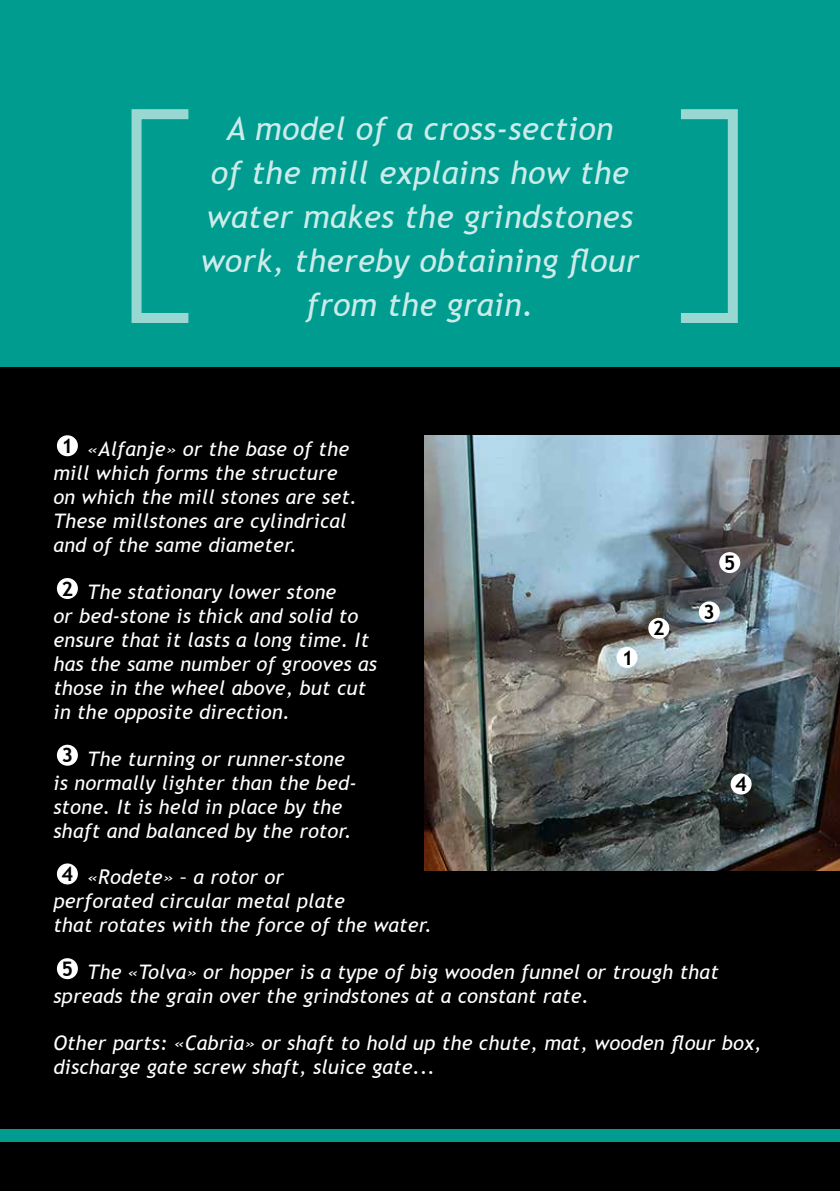
<style>
.page{position:relative;width:840px;height:1191px;background:#fff}
.page>*{position:absolute;margin:0;border:0;box-sizing:border-box;transform-origin:0 0}
.t1{font:italic 32px/44px "Trebuchet MS";letter-spacing:.01em;color:#ccebe9;text-align:center}
.t2{font:italic 20px/24px "Trebuchet MS";letter-spacing:.01em;color:#fff}
.t3{font:700 20px "Trebuchet MS";color:#000}
</style>
<div class="page">
<div style="left:0;top:0;width:839px;height:1191px;background:#009c8f"></div>
<div style="left:0;top:1142px;width:839px;height:49px;background:#000"></div>
<div style="left:0;top:367px;width:839px;height:761px;background:#000"></div>
<div style="left:131px;top:109px;width:62px;height:214px;border:10px solid #99d7d2"></div>
<div style="left:675px;top:109px;width:62px;height:214px;border:10px solid #99d7d2"></div>
<div style="left:57px;top:435px;width:21px;height:21px;background:#fff;border-radius:50%"></div>
<div style="left:57px;top:578px;width:21px;height:21px;background:#fff;border-radius:50%"></div>
<div style="left:57px;top:744px;width:21px;height:21px;background:#fff;border-radius:50%"></div>
<div style="left:57px;top:863px;width:21px;height:21px;background:#fff;border-radius:50%"></div>
<div style="left:57px;top:958px;width:21px;height:21px;background:#fff;border-radius:50%"></div>
<img style="left:424px;top:435px;width:415px;height:436px">
<div style="left:616px;top:647px;width:21px;height:21px;background:#fff;border-radius:50%"></div>
<div style="left:648px;top:618px;width:21px;height:21px;background:#fff;border-radius:50%"></div>
<div style="left:698px;top:601px;width:21px;height:21px;background:#fff;border-radius:50%"></div>
<div style="left:730px;top:773px;width:21px;height:21px;background:#fff;border-radius:50%"></div>
<div style="left:718px;top:552px;width:21px;height:21px;background:#fff;border-radius:50%"></div>
<h1 class="t1" style="left:201px;top:106px;width:440px">A model of a cross-section<br>of the mill explains how the water makes the grindstones work, thereby obtaining flour from the grain.</h1>
<p class="t2" style="left:53px;top:437px;width:305px;text-indent:8px"><sup>1</sup> «Alfanje» or the base of the mill which forms the structure on which the mill stones are set.<br>These millstones are cylindrical and of the same diameter.</p>
<p class="t2" style="left:53px;top:580px;width:325px;text-indent:8px"><sup>2</sup> The stationary lower stone<br>or bed-stone is thick and solid to ensure that it lasts a long time. It has the same number of grooves as those in the wheel above, but cut in the opposite direction.</p>
<p class="t2" style="left:53px;top:746px;width:305px;text-indent:8px"><sup>3</sup> The turning or runner-stone is normally lighter than the bed&shy;stone. It is held in place by the shaft and balanced by the rotor.</p>
<p class="t2" style="left:53px;top:865px;width:380px;text-indent:8px"><sup>4</sup> «Rodete» – a rotor or<br>perforated circular metal plate<br>that rotates with the force of the water.</p>
<p class="t2" style="left:53px;top:960px;width:666px;text-indent:8px"><sup>5</sup> The «Tolva» or hopper is a type of big wooden funnel or trough that spreads the grain over the grindstones at a constant rate.</p>
<p class="t2" style="left:53px;top:1030px;width:709px">Other parts: «Cabria» or shaft to hold up the chute, mat, wooden flour box, discharge gate screw shaft, sluice gate...</p>
<p class="t3" style="left:723px;top:550px;width:13px">5</p>
<p class="t3" style="left:703px;top:599px;width:13px">3</p>
<p class="t3" style="left:652px;top:616px;width:13px">2</p>
<p class="t3" style="left:621px;top:646px;width:13px">1</p>
<p class="t3" style="left:734px;top:771px;width:13px">4</p>
</div>
